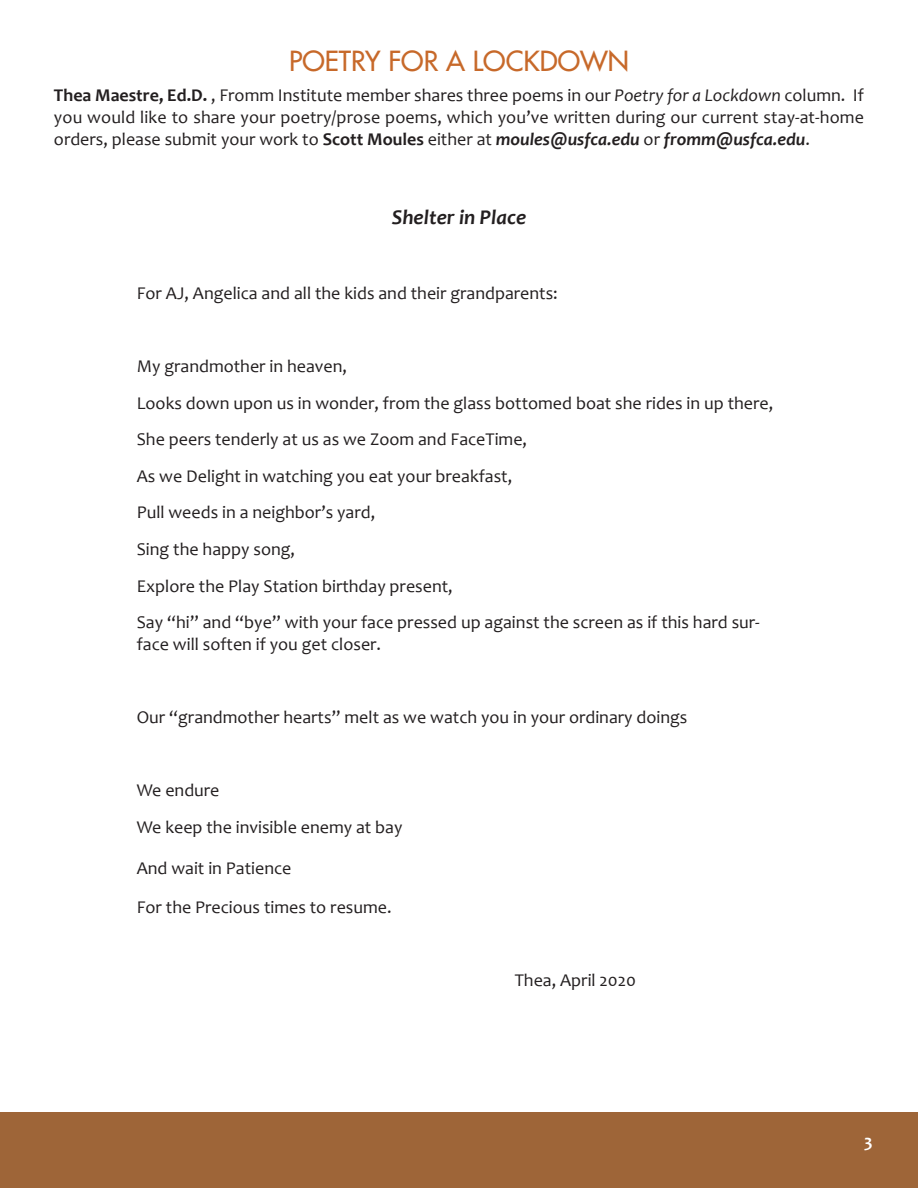
<style>
.page{position:relative;width:918px;height:1188px;background:#fff}
.page>*{position:absolute;margin:0;border:0;box-sizing:border-box;transform-origin:0 0}
.t1{font:27px "Futura";color:#c7692a}
.t2{font:italic 700 21px "Candara";color:#231f20}
.t3{font:18px/36.6px "Candara";color:#231f20}
.t4{font:700 18px "Candara";color:#fff}
.s1{font-weight:700}
.s2{font-style:italic}
.s3{font-weight:700;font-style:italic}
</style>
<div class="page">
<div style="left:0;top:1113px;width:918px;height:75px;background:#9e6538"></div>
<h1 class="t1" style="left:289px;top:47px;width:341px">POETRY FOR A LOCKDOWN</h1>
<p class="t3" style="left:54px;top:87px;width:812px;line-height:21.6px;text-align:justify"><span class="s1">Thea Maestre, Ed.D.</span> , Fromm Institute member shares three poems in our <span class="s2">Poetry for a Lockdown</span> column. If you would like to share your poetry/prose poems, which you’ve written during our current stay‐at‐home orders, please submit your work to <span class="s1">Scott Moules</span> either at <span class="s3">moules@usfca.edu</span> or <span class="s3">fromm@usfca.edu</span>.</p>
<p class="t2" style="left:392px;top:209px;width:136px">Shelter in Place</p>
<p class="t3" style="left:137px;top:276px;width:423px">For AJ, Angelica and all the kids and their grandparents:</p>
<p class="t3" style="left:137px;top:350px;width:638px">My grandmother in heaven,<br>Looks down upon us in wonder, from the glass bottomed boat she rides in up there, She peers tenderly at us as we Zoom and FaceTime,<br>As we Delight in watching you eat your breakfast,<br>Pull weeds in a neighbor’s yard,<br>Sing the happy song,<br>Explore the Play Station birthday present,<br>Say “hi” and “bye” with your face pressed up against the screen as if this hard sur‐</p>
<p class="t3" style="left:137px;top:627px;width:246px">face will soften if you get closer.</p>
<p class="t3" style="left:137px;top:701px;width:552px">Our “grandmother hearts” melt as we watch you in your ordinary doings</p>
<p class="t3" style="left:137px;top:774px;width:267px">We endure<br>We keep the invisible enemy at bay</p>
<p class="t3" style="left:137px;top:850px;width:256px;line-height:39.6px">And wait in Patience<br>For the Precious times to resume.</p>
<p class="t3" style="left:515px;top:964px;width:123px">Thea, April 2020</p>
<p class="t4" style="left:864px;top:1134px;width:10px">3</p>
</div>
